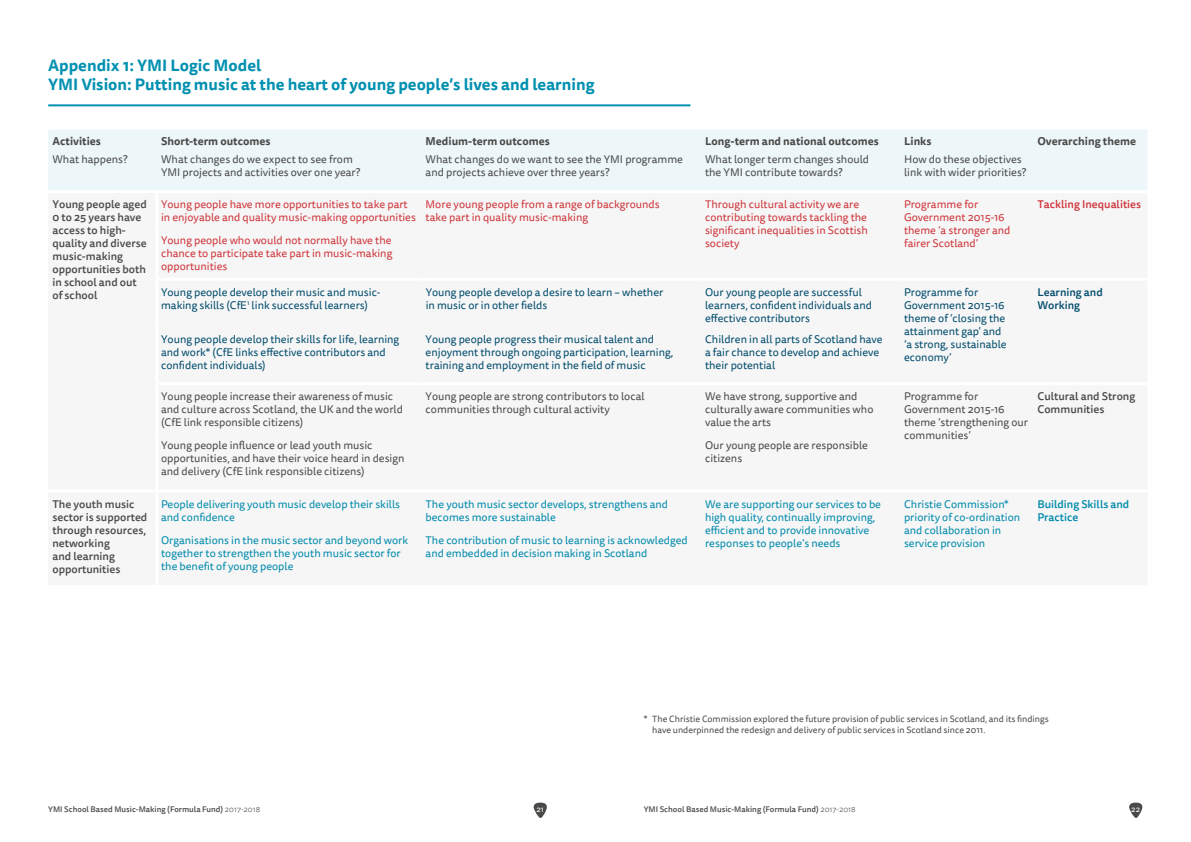
<style>
.page{position:relative;width:1191px;height:842px;background:#fff}
.page>*{position:absolute;margin:0;border:0;box-sizing:border-box;transform-origin:0 0}
.t1{font:700 16px/19px "Tisa Sans OT";color:#0090b0}
.t2{font:11px/13px "Tisa Sans OT";color:#4a4a49}
.t3{font:11px/13px "Tisa Sans OT";color:#004b6c}
.t4{font:11px/13px "Tisa Sans OT";color:#008aac}
.t5{font:11px/13px "Tisa Sans OT";color:#ce343a}
.t6{font:500 11px/13px "Tisa Sans OT";color:#4a4a49}
.t7{font:700 11px "Tisa Sans OT";color:#4a4a49}
.t8{font:500 11px/13px "Tisa Sans OT";color:#008aac}
.t9{font:500 11px "Tisa Sans OT";color:#ce343a}
.t10{font:500 11px/13px "Tisa Sans OT";color:#004b6c}
.t11{font:9px/11px "Tisa Sans OT";color:#4a4a49}
.t12{font:500 8px "Tisa Sans OT";color:#4a4a49}
.t13{font:8px "Tisa Sans OT";color:#fff}
.s1{font-weight:300}
</style>
<div class="page">
<svg style="left:533px;top:802px;width:14px;height:16px"></svg>
<svg style="left:1129px;top:802px;width:14px;height:16px"></svg>
<div style="left:48px;top:130px;width:1099px;height:60px;background:#edf7fa"></div>
<hr style="left:48px;top:104px;width:642px;height:2px;background:#0090b0">
<h1 class="t1" style="left:48px;top:57px;width:548px">Appendix 1: YMI Logic Model<br>YMI Vision: Putting music at the heart of young people’s lives and learning</h1>
<p class="t7" style="left:52px;top:134px;width:50px">Activities</p>
<p class="t7" style="left:161px;top:134px;width:111px">Short-term outcomes</p>
<p class="t7" style="left:425px;top:134px;width:126px">Medium-term outcomes</p>
<p class="t7" style="left:705px;top:134px;width:175px">Long-term and national outcomes</p>
<p class="t7" style="left:904px;top:134px;width:29px">Links</p>
<p class="t7" style="left:1037px;top:134px;width:100px">Overarching theme</p>
<p class="t2" style="left:52px;top:153px;width:77px">What happens?</p>
<p class="t2" style="left:161px;top:153px;width:201px">What changes do we expect to see from<br>YMI projects and activities over one year?</p>
<p class="t2" style="left:425px;top:153px;width:259px">What changes do we want to see the YMI programme and projects achieve over three years?</p>
<p class="t2" style="left:705px;top:153px;width:166px">What longer term changes should the YMI contribute towards?</p>
<p class="t2" style="left:904px;top:153px;width:124px">How do these objectives link with wider priorities?</p>
<p class="t6" style="left:52px;top:198px;width:96px">Young people aged<br>0 to 25 years have access to high&shy;quality and diverse music-making opportunities both in school and out of school</p>
<p class="t5" style="left:161px;top:198px;width:256px">Young people have more opportunities to take part in enjoyable and quality music-making opportunities</p>
<p class="t5" style="left:425px;top:198px;width:235px">More young people from a range of backgrounds take part in quality music-making</p>
<p class="t5" style="left:705px;top:198px;width:164px">Through cultural activity we are contributing towards tackling the significant inequalities in Scottish society</p>
<p class="t5" style="left:904px;top:198px;width:108px">Programme for<br>Government 2015-16 theme ‘a stronger and fairer Scotland’</p>
<p class="t9" style="left:1037px;top:197px;width:105px">Tackling Inequalities</p>
<p class="t5" style="left:161px;top:234px;width:233px;text-align:justify">Young people who would not normally have the chance to participate take part in music-making opportunities</p>
<p class="t3" style="left:161px;top:286px;width:221px">Young people develop their music and music&shy;making skills (CfE<sup>1</sup> link successful learners)</p>
<p class="t3" style="left:426px;top:286px;width:239px">Young people develop a desire to learn – whether in music or in other fields</p>
<p class="t3" style="left:705px;top:286px;width:168px">Our young people are successful learners, confident individuals and effective contributors</p>
<p class="t3" style="left:904px;top:286px;width:104px">Programme for<br>Government 2015-16 theme of ‘closing the attainment gap’ and ‘a strong, sustainable economy’</p>
<p class="t10" style="left:1037px;top:286px;width:67px">Learning and<br>Working</p>
<p class="t3" style="left:161px;top:333px;width:240px">Young people develop their skills for life, learning and work* (CfE links effective contributors and confident individuals)</p>
<p class="t3" style="left:425px;top:333px;width:249px">Young people progress their musical talent and enjoyment through ongoing participation, learning, training and employment in the field of music</p>
<p class="t3" style="left:705px;top:333px;width:179px">Children in all parts of Scotland have a fair chance to develop and achieve their potential</p>
<p class="t2" style="left:161px;top:391px;width:243px">Young people increase their awareness of music and culture across Scotland, the UK and the world (CfE link responsible citizens)</p>
<p class="t2" style="left:425px;top:391px;width:220px">Young people are strong contributors to local communities through cultural activity</p>
<p class="t2" style="left:705px;top:391px;width:170px">We have strong, supportive and culturally aware communities who value the arts</p>
<p class="t2" style="left:904px;top:391px;width:125px">Programme for<br>Government 2015-16 theme ‘strengthening our communities’</p>
<p class="t6" style="left:1037px;top:390px;width:99px">Cultural and Strong<br>Communities</p>
<p class="t2" style="left:161px;top:440px;width:245px">Young people influence or lead youth music opportunities, and have their voice heard in design and delivery (CfE link responsible citizens)</p>
<p class="t2" style="left:705px;top:440px;width:164px">Our young people are responsible citizens</p>
<p class="t6" style="left:52px;top:498px;width:96px">The youth music sector is supported through resources, networking<br>and learning opportunities</p>
<p class="t4" style="left:161px;top:498px;width:240px">People delivering youth music develop their skills and confidence</p>
<p class="t4" style="left:425px;top:498px;width:244px">The youth music sector develops, strengthens and becomes more sustainable</p>
<p class="t4" style="left:705px;top:498px;width:177px">We are supporting our services to be high quality, continually improving, efficient and to provide innovative responses to people’s needs</p>
<p class="t4" style="left:904px;top:498px;width:118px">Christie Commission* priority of co-ordination and collaboration in service provision</p>
<p class="t8" style="left:1037px;top:498px;width:93px">Building Skills and<br>Practice</p>
<p class="t4" style="left:161px;top:534px;width:249px">Organisations in the music sector and beyond work together to strengthen the youth music sector for the benefit of young people</p>
<p class="t4" style="left:425px;top:534px;width:264px">The contribution of music to learning is acknowledged and embedded in decision making in Scotland</p>
<p class="t11" style="left:652px;top:714px;width:398px;text-indent:-9px">* The Christie Commission explored the future provision of public services in Scotland, and its findings have underpinned the redesign and delivery of public services in Scotland since 2011.</p>
<p class="t12" style="left:48px;top:804px;width:214px">YMI School Based Music-Making (Formula Fund) <span class="s1">2017-2018</span></p>
<p class="t13" style="left:536px;top:804px;width:9px">21</p>
<p class="t12" style="left:643px;top:804px;width:214px">YMI School Based Music-Making (Formula Fund) <span class="s1">2017-2018</span></p>
<p class="t13" style="left:1131px;top:804px;width:10px">22</p>
</div>
